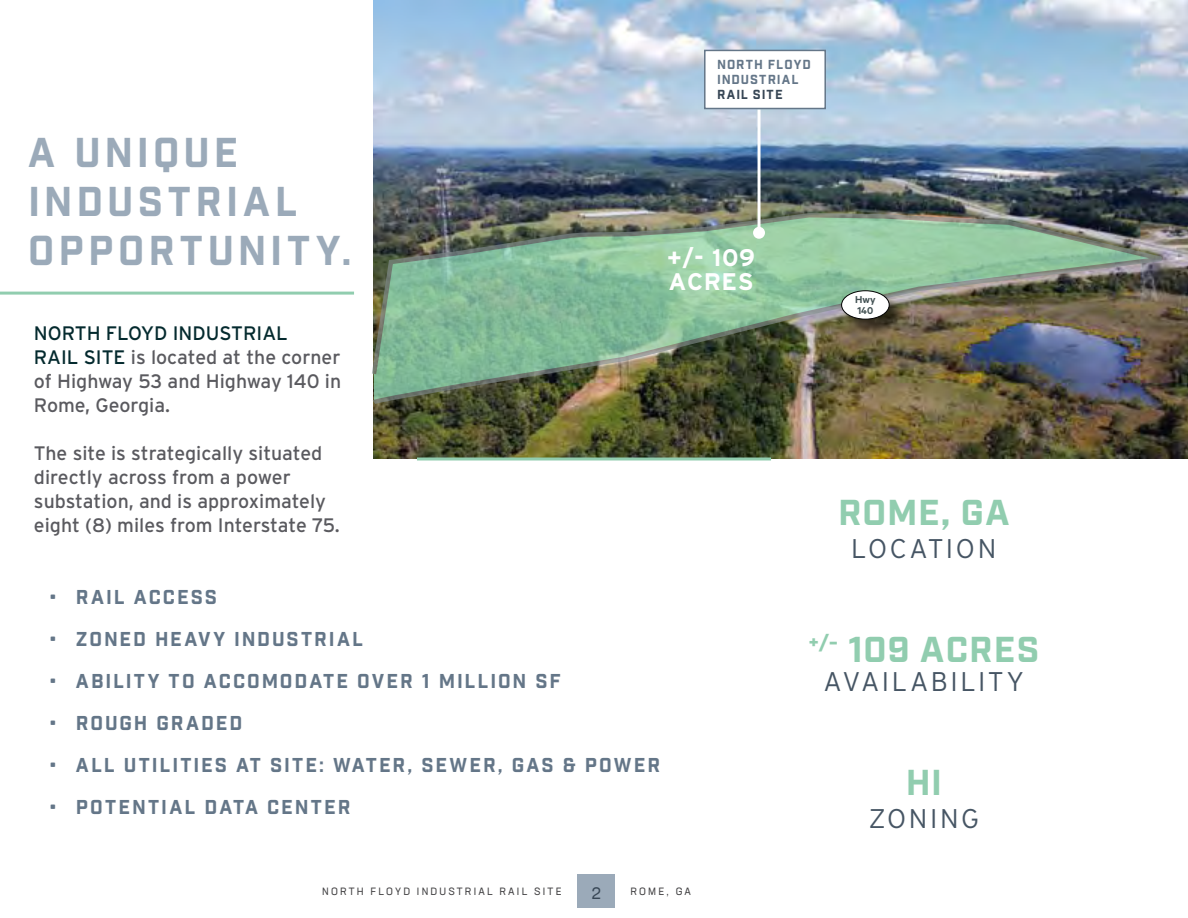
<style>
.page{position:relative;width:1188px;height:918px;background:#fff}
.page>*{position:absolute;margin:0;border:0;box-sizing:border-box;transform-origin:0 0}
.t1{font:40.5px/49.5px "Industry Inc Base";letter-spacing:.1em;color:#9baab9}
.t2{font:700 36px "Industry";letter-spacing:.03em;color:#91cdaf}
.t3{font:300 27px "Interstate";letter-spacing:.095em;color:#465564}
.t4{font:700 24px/24px "Interstate";letter-spacing:.025em;color:#fff}
.t5{font:19.5px/24px "Interstate";color:#5a5a5f}
.t6{font:19.5px "Industry Inc Base";letter-spacing:.105em;color:#647688}
.t7{font:16.5px "Neusa Next Std Trial";color:#374655}
.t8{font:12.75px/15px "Industry Inc Base";letter-spacing:.085em;color:#647688}
.t9{font:12.75px "Industry Inc Base";letter-spacing:.085em;color:#374655}
.t10{font:600 11.25px/10.4px "Calibre";color:#435254}
.t11{font:10.5px "Neusa Next Std Trial";letter-spacing:.21em;color:#414042}
.s1{color:#042a2e}
</style>
<div class="page">
<div style="left:577px;top:874px;width:38px;height:34px;background:#9baab9"></div>
<hr style="left:0;top:292px;width:354px;height:3px;background:#91cdaf">
<img style="left:374px;top:0;width:814px;height:459px">
<img style="left:372px;top:212px;width:803px;height:192px">
<div style="left:844px;top:293px;width:61px;height:42px;background:#000;opacity:.56"></div>
<div style="left:842px;top:291px;width:47px;height:28px;background:#fff;border-radius:50%"></div>
<div style="left:841px;top:290px;width:49px;height:30px;border:1px solid #000;border-radius:50%"></div>
<hr style="left:417px;top:458px;width:354px;height:2px;background:#91cdaf">
<div style="left:704px;top:50px;width:122px;height:59px;background:#fff;border:2px solid #647688"></div>
<hr style="left:758px;top:110px;width:3px;height:123px;background:#fff">
<div style="left:753px;top:227px;width:12px;height:12px;background:#fff;border-radius:50%"></div>
<p class="t8" style="left:717px;top:57px;width:95px">NORTH FLOYD<br>INDUSTRIAL</p>
<p class="t9" style="left:717px;top:86px;width:67px">RAIL SITE</p>
<h1 class="t1" style="left:28px;top:129px;width:325px">A UNIQUE<br>INDUSTRIAL<br>OPPORTUNITY.</h1>
<p class="t5" style="left:34px;top:321px;width:309px"><span class="s1">NORTH FLOYD INDUSTRIAL<br>RAIL SITE</span> is located at the corner of Highway 53 and Highway 140 in<br>Rome, Georgia.</p>
<p class="t5" style="left:34px;top:441px;width:307px">The site is strategically situated directly across from a power substation, and is approximately eight (8) miles from Interstate 75.</p>
<p class="t4" style="left:667px;top:245px;width:89px">+/- 109<br>ACRES</p>
<p class="t6" style="left:49px;top:585px;width:170px">• RAIL ACCESS</p>
<p class="t6" style="left:49px;top:627px;width:316px">• ZONED HEAVY INDUSTRIAL</p>
<p class="t6" style="left:49px;top:669px;width:513px">• ABILITY TO ACCOMODATE OVER 1 MILLION SF</p>
<p class="t6" style="left:49px;top:711px;width:195px">• ROUGH GRADED</p>
<p class="t6" style="left:49px;top:753px;width:613px">• ALL UTILITIES AT SITE: WATER, SEWER, GAS &amp; POWER</p>
<p class="t6" style="left:49px;top:795px;width:303px">• POTENTIAL DATA CENTER</p>
<p class="t10" style="left:855px;top:294px;width:22px">Hwy<br>140</p>
<h2 class="t2" style="left:838px;top:491px;width:173px">ROME, GA</h2>
<h3 class="t3" style="left:851px;top:533px;width:147px">LOCATION</h3>
<h2 class="t2" style="left:808px;top:628px;width:232px"><sup>+/-</sup> 109 ACRES</h2>
<h3 class="t3" style="left:824px;top:666px;width:202px">AVAILABILITY</h3>
<h2 class="t2" style="left:906px;top:761px;width:38px">HI</h2>
<h3 class="t3" style="left:869px;top:804px;width:112px">ZONING</h3>
<p class="t11" style="left:322px;top:887px;width:241px">NORTH FLOYD INDUSTRIAL RAIL SITE</p>
<p class="t7" style="left:591px;top:886px;width:11px">2</p>
<p class="t11" style="left:631px;top:887px;width:62px">ROME, GA</p>
</div>
